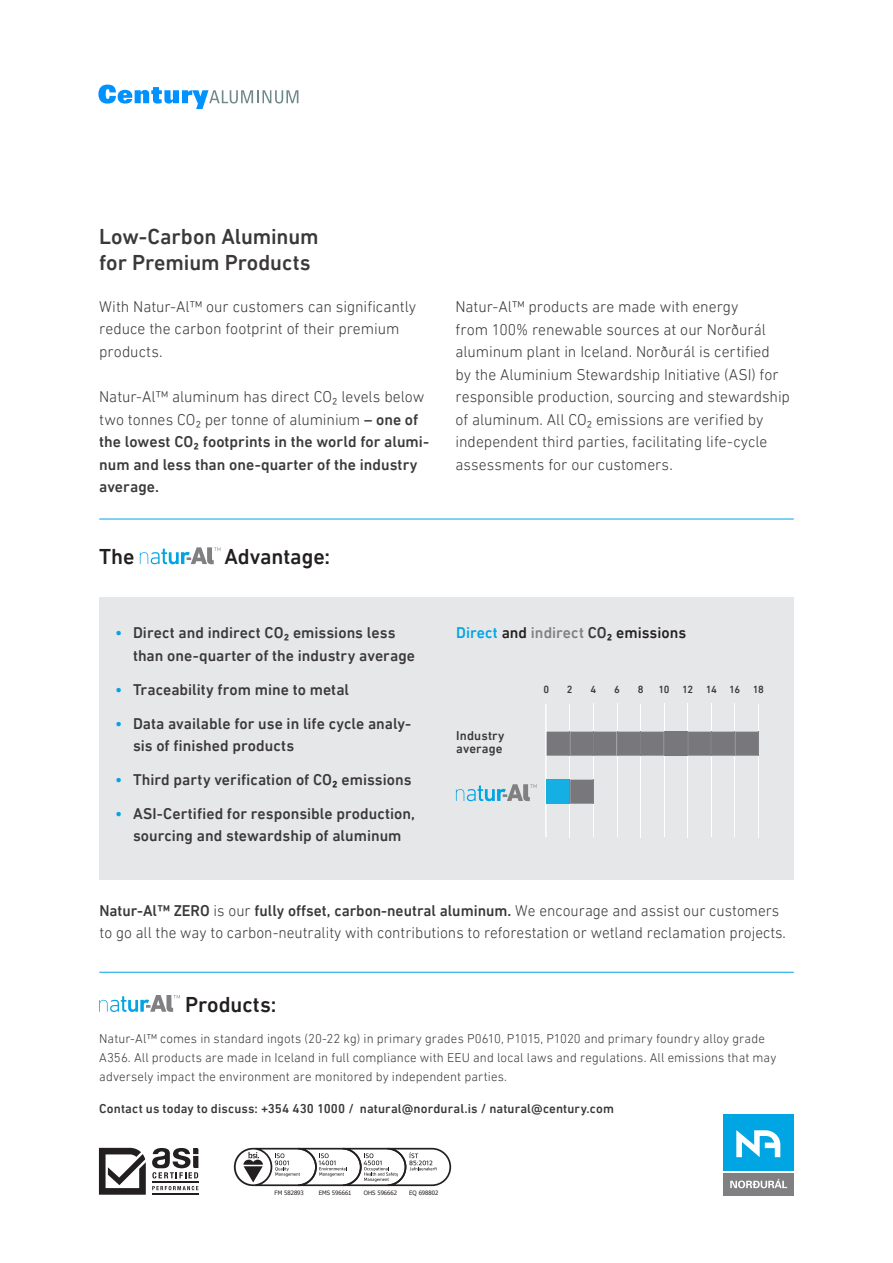
<style>
.page{position:relative;width:893px;height:1263px;background:#fff}
.page>*{position:absolute;margin:0;border:0;box-sizing:border-box;transform-origin:0 0}
.t1{font:500 21.9px/26.2px "DIN Next LT Pro";letter-spacing:-.005em;color:#3b383a}
.t2{font:500 21.9px "DIN Next LT Pro";letter-spacing:-.005em;color:#231f20}
.t3{font:300 15.75px/22.5px "DIN Next LT Pro";color:#3b383a}
.t4{font:500 15.75px/22.5px "DIN Next LT Pro";color:#3b383a}
.t5{font:500 15.75px "DIN Next LT Pro";color:#231f20}
.t6{font:300 12.9px/18.8px "DIN Next LT Pro";letter-spacing:.01em;color:#3b383a}
.t7{font:500 12.9px/13.2px "DIN Next LT Pro";letter-spacing:.01em;color:#3b383a}
.t8{font:500 10.5px "DIN Next LT Pro";color:#3b383a}
.t9{font:6px "Tahoma";color:#231f20}
.s1{font-weight:300}
.s2{color:#00a5e3}
.s3{color:#231f20}
.s4{color:#808083}
.s5{color:#3b383a}
.s6{font-weight:500}
</style>
<div class="page">
<div style="left:99px;top:597px;width:695px;height:282px;background:#e6e7e9"></div>
<hr style="left:99px;top:972px;width:695px;height:1px;background:#00a5e3">
<hr style="left:99px;top:519px;width:695px;height:1px;background:#00a5e3">
<svg style="left:99px;top:995px;width:81px;height:17px"></svg>
<svg style="left:140px;top:547px;width:81px;height:17px"></svg>
<hr style="left:545px;top:704px;width:2px;height:133px;background:#fff">
<hr style="left:569px;top:704px;width:1px;height:133px;background:#fff">
<hr style="left:687px;top:704px;width:1px;height:133px;background:#fff">
<hr style="left:640px;top:704px;width:1px;height:133px;background:#fff">
<hr style="left:758px;top:704px;width:1px;height:133px;background:#fff">
<hr style="left:593px;top:703px;width:1px;height:133px;background:#fff">
<hr style="left:711px;top:703px;width:1px;height:133px;background:#fff">
<hr style="left:664px;top:703px;width:1px;height:133px;background:#fff">
<hr style="left:617px;top:703px;width:1px;height:133px;background:#fff">
<hr style="left:734px;top:703px;width:1px;height:133px;background:#fff">
<hr style="left:687px;top:703px;width:1px;height:133px;background:#fff">
<div style="left:664px;top:732px;width:23px;height:24px;background:#78787c"></div>
<div style="left:547px;top:732px;width:117px;height:24px;background:#78787c"></div>
<div style="left:687px;top:732px;width:72px;height:24px;background:#78787c"></div>
<svg style="left:569px;top:780px;width:25px;height:24px"></svg>
<div style="left:547px;top:780px;width:22px;height:24px;background:#15afe4"></div>
<hr style="left:152px;top:1182px;width:46px;height:1px;background:#231f20">
<hr style="left:152px;top:1193px;width:46px;height:2px;background:#231f20">
<svg style="left:152px;top:1186px;width:46px;height:4px"></svg>
<svg style="left:99px;top:1148px;width:47px;height:47px"></svg>
<svg style="left:152px;top:1148px;width:46px;height:30px"></svg>
<div style="left:723px;top:1114px;width:71px;height:56px;background:#00a5e3"></div>
<svg style="left:736px;top:1130px;width:44px;height:27px"></svg>
<div style="left:723px;top:1173px;width:71px;height:22px;background:#808083"></div>
<svg style="left:730px;top:1179px;width:57px;height:9px"></svg>
<svg style="left:234px;top:1148px;width:217px;height:38px"></svg>
<svg style="left:456px;top:784px;width:81px;height:17px"></svg>
<svg style="left:98px;top:85px;width:200px;height:24px"></svg>
<h1 class="t1" style="left:99px;top:223px;width:221px">Low-Carbon Aluminum for Premium Products</h1>
<p class="t3" style="left:99px;top:295px;width:318px">With Natur-Al™ our customers can significantly reduce the carbon footprint of their premium products.</p>
<p class="t4" style="left:99px;top:385px;width:331px"><span class="s1">Natur-Al™ aluminum has direct CO2 levels below two tonnes CO2 per tonne of aluminium</span> – one of the lowest CO2 footprints in the world for alumi&shy;num and less than one-quarter of the industry average.</p>
<h1 class="t2" style="left:99px;top:544px;width:37px">The</h1>
<h1 class="t2" style="left:224px;top:544px;width:107px">Advantage:</h1>
<p class="t4" style="left:133px;top:622px;width:284px;text-indent:-18px"><span class="s2">•</span> Direct and indirect CO2 emissions less than one-quarter of the industry average</p>
<p class="t4" style="left:115px;top:678px;width:236px"><span class="s2">•</span> Traceability from mine to metal</p>
<p class="t4" style="left:133px;top:712px;width:280px;text-indent:-18px"><span class="s2">•</span> Data available for use in life cycle analy&shy;sis of finished products</p>
<p class="t4" style="left:115px;top:768px;width:298px"><span class="s2">•</span> Third party verification of CO<span class="s3">2</span> emissions</p>
<p class="t4" style="left:115px;top:802px;width:302px;text-align:center"><span class="s2">•</span> ASI-Certified for responsible production, sourcing and stewardship of aluminum</p>
<p class="t3" style="left:455px;top:295px;width:336px">Natur-Al™ products are made with energy<br>from 100% renewable sources at our Norðurál aluminum plant in Iceland. Norðurál is certified<br>by the Aluminium Stewardship Initiative (ASI) for responsible production, sourcing and stewardship of aluminum. All CO2 emissions are verified by independent third parties, facilitating life-cycle assessments for our customers.</p>
<p class="t5" style="left:456px;top:624px;width:232px"><span class="s2">Direct</span> and <span class="s4">indirect</span> <span class="s5">CO</span>2 emissions</p>
<p class="t7" style="left:456px;top:729px;width:50px">Industry average</p>
<p class="t8" style="left:543px;top:683px;width:7px">0</p>
<p class="t8" style="left:590px;top:683px;width:7px">4</p>
<p class="t8" style="left:614px;top:683px;width:7px">6</p>
<p class="t8" style="left:638px;top:683px;width:7px">8</p>
<p class="t8" style="left:658px;top:683px;width:107px">10 12 14 16 18</p>
<p class="t8" style="left:567px;top:683px;width:7px">2</p>
<p class="t3" style="left:100px;top:899px;width:688px;line-height:21.9px"><span class="s6">Natur-Al™ ZERO</span> is our <span class="s6">fully offset, carbon-neutral aluminum.</span> We encourage and assist our customers to go all the way to carbon-neutrality with contributions to reforestation or wetland reclamation projects.</p>
<h1 class="t2" style="left:185px;top:991px;width:93px">Products:</h1>
<p class="t6" style="left:99px;top:1029px;width:679px">Natur-Al™ comes in standard ingots (20-22 kg) in primary grades P0610, P1015, P1020 and primary foundry alloy grade<br>A356. All products are made in Iceland in full compliance with EEU and local laws and regulations. All emissions that may adversely impact the environment are monitored by independent parties.</p>
<p class="t7" style="left:99px;top:1101px;width:516px">Contact us today to discuss: +354 430 1000 / natural@nordural.is / natural@century.com</p>
<p class="t9" style="left:275px;top:1189px;width:31px">FM 582893</p>
<p class="t9" style="left:319px;top:1189px;width:34px">EMS 596661</p>
<p class="t9" style="left:364px;top:1189px;width:35px">OHS 596662</p>
<p class="t9" style="left:409px;top:1189px;width:31px">EQ 698802</p>
</div>
